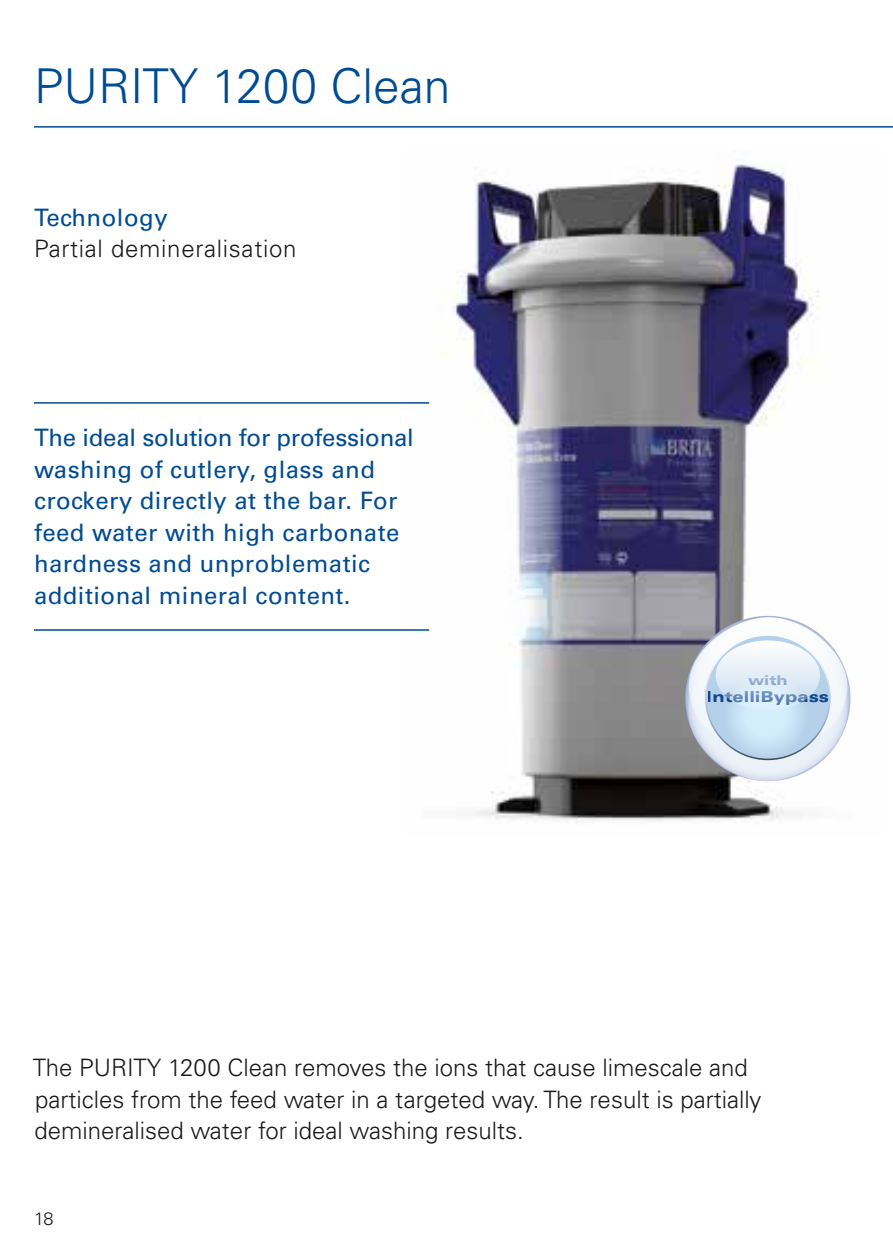
<style>
.page{position:relative;width:893px;height:1259px;background:#fff}
.page>*{position:absolute;margin:0;border:0;box-sizing:border-box;transform-origin:0 0}
.t1{font:300 48px "Univers LT Std";color:#004b92}
.t2{font:24px/31.5px "Univers LT Std";letter-spacing:.02em;color:#004b92}
.t3{font:300 24px/31.5px "Univers LT Std";color:#1a1a18}
.t4{font:300 24px "Univers LT Std";letter-spacing:.03em;color:#1a1a18}
.t5{font:300 18px "Univers LT Std";color:#1a1a18}
.t6{font:900 expanded 15px "Univers";color:#19579d}
.t7{font:900 expanded 13.8px "Univers";color:#19579d}
</style>
<div class="page">
<hr style="left:34px;top:126px;width:859px;height:2px;background:#004b92">
<img style="left:429px;top:164px;width:422px;height:659px">
<hr style="left:34px;top:402px;width:395px;height:2px;background:#004b92">
<hr style="left:34px;top:629px;width:395px;height:2px;background:#004b92">
<svg style="left:685px;top:616px;width:165px;height:166px"></svg>
<svg style="left:704px;top:633px;width:128px;height:128px"></svg>
<h1 class="t1" style="left:34px;top:57px;width:418px">PURITY 1200 Clean</h1>
<p class="t2" style="left:34px;top:201px;width:135px">Technology</p>
<p class="t4" style="left:34px;top:234px;width:264px">Partial demineralisation</p>
<p class="t2" style="left:34px;top:422px;width:381px">The ideal solution for professional washing of cutlery, glass and crockery directly at the bar. For feed water with high carbonate hardness and unproblematic additional mineral content.</p>
<p class="t7" style="left:748px;top:672px;width:41px">with</p>
<p class="t6" style="left:707px;top:688px;width:123px">IntelliBypass</p>
<p class="t3" style="left:33px;top:1052px;width:730px">The PURITY 1200 Clean removes the ions that cause limescale and particles from the feed water in a targeted way. The result is partially demineralised water for ideal washing results.</p>
<p class="t5" style="left:34px;top:1208px;width:21px">18</p>
</div>
